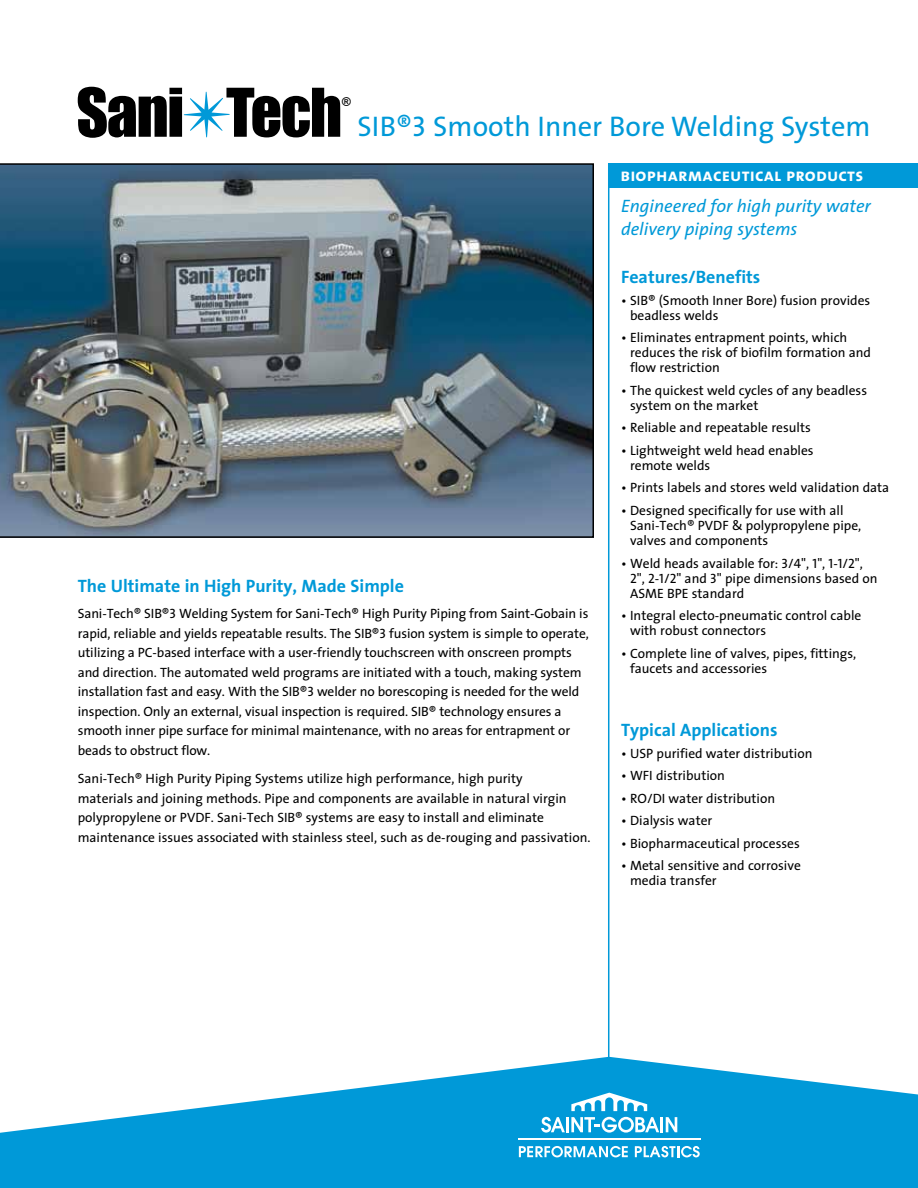
<style>
.page{position:relative;width:918px;height:1188px;background:#fff}
.page>*{position:absolute;margin:0;border:0;box-sizing:border-box;transform-origin:0 0}
.t1{font:28.5px "The Sans";color:#0099d8}
.t2{font:700 18px "The Sans";color:#0099d8}
.t3{font:italic 18px/22.5px "The Sans";color:#0099d8}
.t4{font:18px "The Sans Bold Caps";letter-spacing:.01em;color:#fff}
.t5{font:13.5px/15px "The Sans";color:#000}
.t6{font:11.85px "Impact";color:#000}
.s1{font-family:"The Sans Caps"}
</style>
<div class="page">
<svg style="left:78px;top:87px;width:262px;height:51px"></svg>
<div style="left:608px;top:163px;width:310px;height:25px;background:#0099d8"></div>
<img style="left:0;top:163px;width:594px;height:375px">
<svg style="left:0;top:1057px;width:918px;height:131px;fill:#0099d8"></svg>
<svg style="left:571px;top:1093px;width:76px;height:18px"></svg>
<hr style="left:518px;top:1138px;width:182px;height:2px;background:#fff">
<hr style="left:660px;top:1117px;width:3px;height:15px;background:#fff">
<svg style="left:666px;top:1117px;width:11px;height:15px"></svg>
<hr style="left:566px;top:1117px;width:3px;height:15px;background:#fff">
<svg style="left:541px;top:1117px;width:24px;height:16px"></svg>
<svg style="left:571px;top:1117px;width:88px;height:16px"></svg>
<svg style="left:519px;top:1146px;width:109px;height:11px"></svg>
<svg style="left:635px;top:1146px;width:65px;height:11px"></svg>
<hr style="left:608px;top:163px;width:1px;height:917px;background:#0099d8">
<svg style="left:11px;top:1158px;width:2px;height:16px"></svg>
<div style="left:908px;top:1148px;width:10px;height:18px;background:#0099d8"></div>
<p class="t6" style="left:342px;top:94px;width:11px">®</p>
<h1 class="t1" style="left:358px;top:103px;width:515px">SIB®<span class="s1">3</span> Smooth Inner Bore Welding System</h1>
<h2 class="t4" style="left:620px;top:160px;width:244px">biopharmaceutical products</h2>
<h2 class="t3" style="left:621px;top:195px;width:251px">Engineered for high purity water delivery piping systems</h2>
<h2 class="t2" style="left:621px;top:262px;width:141px">Features/Benefits</h2>
<p class="t5" style="left:630px;top:292px;width:242px;text-indent:-9px">• SIB® (Smooth Inner Bore) fusion provides beadless welds</p>
<p class="t5" style="left:630px;top:330px;width:242px;text-indent:-9px">• Eliminates entrapment points, which reduces the risk of biofilm formation and flow restriction</p>
<p class="t5" style="left:630px;top:382px;width:239px;text-indent:-9px">• The quickest weld cycles of any beadless system on the market</p>
<p class="t5" style="left:621px;top:420px;width:191px">• Reliable and repeatable results</p>
<p class="t5" style="left:630px;top:442px;width:185px;text-indent:-9px">• Lightweight weld head enables remote welds</p>
<p class="t5" style="left:621px;top:480px;width:270px">• Prints labels and stores weld validation data</p>
<p class="t5" style="left:630px;top:503px;width:233px;text-indent:-9px">• Designed specifically for use with all<br>Sani-Tech® PVDF &amp; polypropylene pipe, valves and components</p>
<p class="t5" style="left:630px;top:555px;width:249px;text-indent:-9px">• Weld heads available for: <span class="s1">3/4", 1", 1-1/2",<br>2", 2-1/2"</span> and <span class="s1">3"</span> pipe dimensions based on<br>ASME BPE standard</p>
<p class="t5" style="left:630px;top:608px;width:233px;text-indent:-9px">• Integral electo-pneumatic control cable with robust connectors</p>
<p class="t5" style="left:630px;top:645px;width:228px;text-indent:-9px">• Complete line of valves, pipes, fittings, faucets and accessories</p>
<h2 class="t2" style="left:78px;top:571px;width:328px">The Ultimate in High Purity, Made Simple</h2>
<p class="t5" style="left:78px;top:603px;width:513px;line-height:19.5px">Sani-Tech® SIB®<span class="s1">3</span> Welding System for Sani-Tech® High Purity Piping from Saint-Gobain is rapid, reliable and yields repeatable results. The SIB®<span class="s1">3</span> fusion system is simple to operate, utilizing a PC-based interface with a user-friendly touchscreen with onscreen prompts and direction. The automated weld programs are initiated with a touch, making system installation fast and easy. With the SIB®<span class="s1">3</span> welder no borescoping is needed for the weld inspection. Only an external, visual inspection is required. SIB® technology ensures a smooth inner pipe surface for minimal maintenance, with no areas for entrapment or beads to obstruct flow.</p>
<p class="t5" style="left:78px;top:768px;width:514px;line-height:19.5px">Sani-Tech® High Purity Piping Systems utilize high performance, high purity<br>materials and joining methods. Pipe and components are available in natural virgin polypropylene or PVDF. Sani-Tech SIB® systems are easy to install and eliminate maintenance issues associated with stainless steel, such as de-rouging and passivation.</p>
<h2 class="t2" style="left:621px;top:715px;width:158px">Typical Applications</h2>
<p class="t5" style="left:621px;top:745px;width:193px">• USP purified water distribution</p>
<p class="t5" style="left:621px;top:768px;width:106px">• WFI distribution</p>
<p class="t5" style="left:621px;top:790px;width:156px">• RO/DI water distribution</p>
<p class="t5" style="left:621px;top:813px;width:93px">• Dialysis water</p>
<p class="t5" style="left:621px;top:835px;width:180px">• Biopharmaceutical processes</p>
<p class="t5" style="left:630px;top:858px;width:172px;text-indent:-9px">• Metal sensitive and corrosive media transfer</p>
</div>
